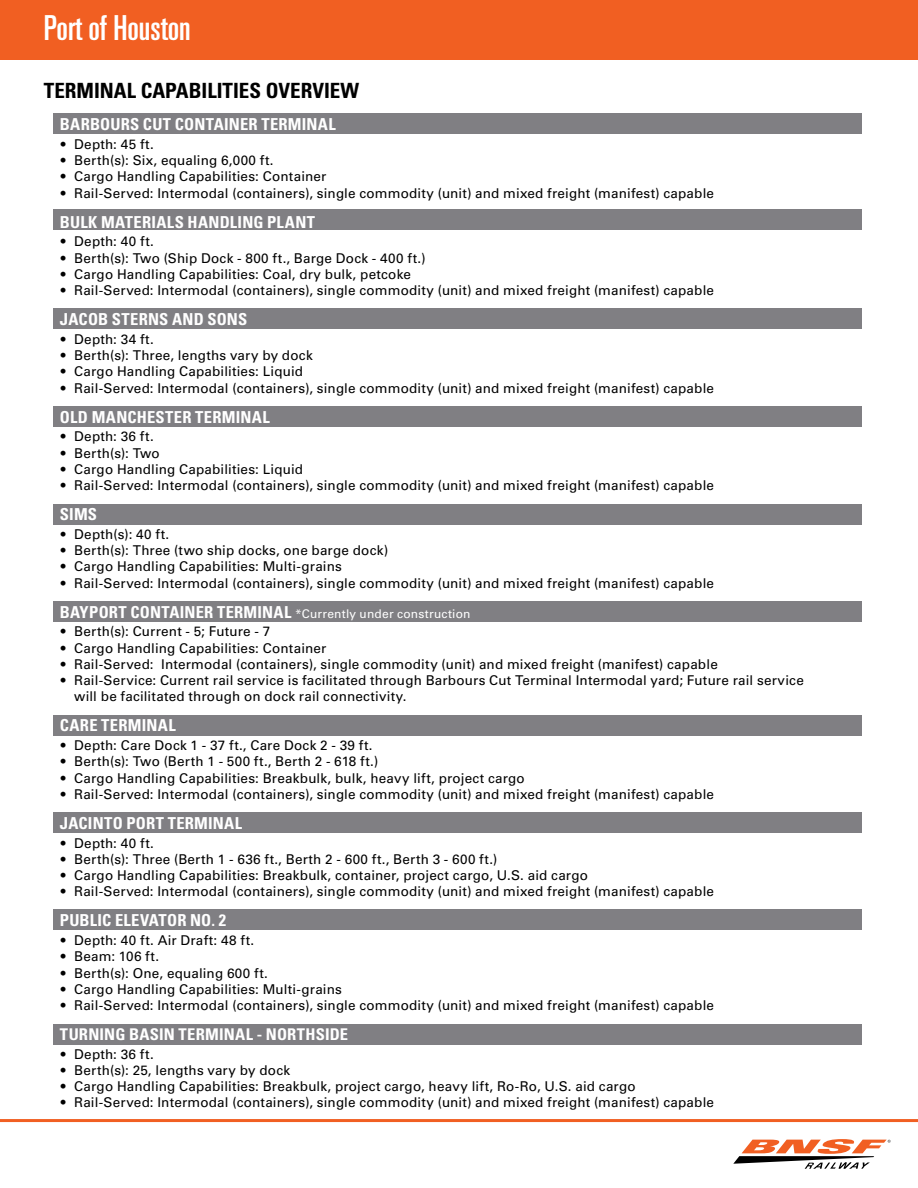
<style>
.page{position:relative;width:918px;height:1188px;background:#fff}
.page>*{position:absolute;margin:0;border:0;box-sizing:border-box;transform-origin:0 0}
.t1{font:ultra-condensed 34.5px "Univers LT Std";color:#fff}
.t2{font:700 condensed 21px "Univers LT Std";color:#000}
.t3{font:700 condensed 16.5px "Univers LT Std";letter-spacing:.015em;color:#fff}
.t4{font:700 condensed 16.2px "Univers LT Std";letter-spacing:.01em;color:#fff}
.t5{font:13.5px/16.2px "Univers LT Std";letter-spacing:.015em;color:#000}
.t6{font:12px "Univers LT Std";letter-spacing:.015em;color:#fff}
.s1{font-weight:700;font-stretch:condensed;font-size:16.5px}
</style>
<div class="page">
<div style="left:0;top:0;width:918px;height:59px;background:#f15f22"></div>
<svg style="left:733px;top:1139px;width:158px;height:30px"></svg>
<hr style="left:0;top:1119px;width:918px;height:3px;background:#f15f22">
<div style="left:53px;top:113px;width:809px;height:21px;background:#807f83"></div>
<div style="left:53px;top:210px;width:809px;height:20px;background:#807f83"></div>
<div style="left:53px;top:309px;width:809px;height:20px;background:#807f83"></div>
<div style="left:53px;top:406px;width:809px;height:21px;background:#807f83"></div>
<div style="left:53px;top:504px;width:809px;height:20px;background:#807f83"></div>
<div style="left:53px;top:602px;width:809px;height:20px;background:#807f83"></div>
<div style="left:53px;top:715px;width:809px;height:20px;background:#807f83"></div>
<div style="left:53px;top:812px;width:809px;height:21px;background:#807f83"></div>
<div style="left:53px;top:909px;width:809px;height:21px;background:#807f83"></div>
<div style="left:53px;top:1024px;width:809px;height:20px;background:#807f83"></div>
<h1 class="t1" style="left:44px;top:8px;width:148px">Port of Houston</h1>
<h2 class="t2" style="left:44px;top:77px;width:317px">TERMINAL CAPABILITIES OVERVIEW</h2>
<p class="t3" style="left:60px;top:114px;width:277px">BARBOURS CUT CONTAINER TERMINAL</p>
<p class="t5" style="left:61px;top:136px;width:95px">• Depth: 45 ft.</p>
<p class="t5" style="left:61px;top:152px;width:214px">• Berth(s): Six, equaling 6,000 ft.</p>
<p class="t5" style="left:61px;top:169px;width:267px">• Cargo Handling Capabilities: Container</p>
<p class="t5" style="left:61px;top:185px;width:655px">• Rail-Served: Intermodal (containers), single commodity (unit) and mixed freight (manifest) capable</p>
<p class="t3" style="left:60px;top:212px;width:257px">BULK MATERIALS HANDLING PLANT</p>
<p class="t5" style="left:61px;top:234px;width:95px">• Depth: 40 ft.</p>
<p class="t5" style="left:61px;top:250px;width:366px">• Berth(s): Two (Ship Dock - 800 ft., Barge Dock - 400 ft.)</p>
<p class="t5" style="left:61px;top:266px;width:352px">• Cargo Handling Capabilities: Coal, dry bulk, petcoke</p>
<p class="t5" style="left:61px;top:282px;width:655px">• Rail-Served: Intermodal (containers), single commodity (unit) and mixed freight (manifest) capable</p>
<p class="t3" style="left:60px;top:309px;width:189px">JACOB STERNS AND SONS</p>
<p class="t5" style="left:61px;top:331px;width:95px">• Depth: 34 ft.</p>
<p class="t5" style="left:61px;top:347px;width:254px">• Berth(s): Three, lengths vary by dock</p>
<p class="t5" style="left:61px;top:364px;width:244px">• Cargo Handling Capabilities: Liquid</p>
<p class="t5" style="left:61px;top:380px;width:655px">• Rail-Served: Intermodal (containers), single commodity (unit) and mixed freight (manifest) capable</p>
<p class="t3" style="left:60px;top:407px;width:211px">OLD MANCHESTER TERMINAL</p>
<p class="t5" style="left:61px;top:429px;width:95px">• Depth: 36 ft.</p>
<p class="t5" style="left:61px;top:445px;width:101px">• Berth(s): Two</p>
<p class="t5" style="left:61px;top:461px;width:244px">• Cargo Handling Capabilities: Liquid</p>
<p class="t5" style="left:61px;top:477px;width:655px">• Rail-Served: Intermodal (containers), single commodity (unit) and mixed freight (manifest) capable</p>
<p class="t3" style="left:60px;top:504px;width:39px">SIMS</p>
<p class="t5" style="left:61px;top:526px;width:110px">• Depth(s): 40 ft.</p>
<p class="t5" style="left:61px;top:542px;width:329px">• Berth(s): Three (two ship docks, one barge dock)</p>
<p class="t5" style="left:61px;top:559px;width:283px">• Cargo Handling Capabilities: Multi-grains</p>
<p class="t5" style="left:61px;top:575px;width:655px">• Rail-Served: Intermodal (containers), single commodity (unit) and mixed freight (manifest) capable</p>
<p class="t6" style="left:60px;top:606px;width:412px"><span class="s1">BAYPORT CONTAINER TERMINAL</span> *Currently under construction</p>
<p class="t5" style="left:61px;top:624px;width:211px">• Berth(s): Current - 5; Future - 7</p>
<p class="t5" style="left:61px;top:640px;width:267px">• Cargo Handling Capabilities: Container</p>
<p class="t5" style="left:61px;top:656px;width:659px">• Rail-Served: Intermodal (containers), single commodity (unit) and mixed freight (manifest) capable</p>
<p class="t5" style="left:74px;top:672px;width:731px;text-indent:-14px">• Rail-Service: Current rail service is facilitated through Barbours Cut Terminal Intermodal yard; Future rail service will be facilitated through on dock rail connectivity.</p>
<p class="t3" style="left:60px;top:715px;width:117px">CARE TERMINAL</p>
<p class="t5" style="left:61px;top:737px;width:313px">• Depth: Care Dock 1 - 37 ft., Care Dock 2 - 39 ft.</p>
<p class="t5" style="left:61px;top:754px;width:319px">• Berth(s): Two (Berth 1 - 500 ft., Berth 2 - 618 ft.)</p>
<p class="t5" style="left:61px;top:770px;width:466px">• Cargo Handling Capabilities: Breakbulk, bulk, heavy lift, project cargo</p>
<p class="t5" style="left:61px;top:786px;width:655px">• Rail-Served: Intermodal (containers), single commodity (unit) and mixed freight (manifest) capable</p>
<p class="t3" style="left:60px;top:813px;width:184px">JACINTO PORT TERMINAL</p>
<p class="t5" style="left:61px;top:835px;width:95px">• Depth: 40 ft.</p>
<p class="t5" style="left:61px;top:851px;width:438px">• Berth(s): Three (Berth 1 - 636 ft., Berth 2 - 600 ft., Berth 3 - 600 ft.)</p>
<p class="t5" style="left:61px;top:867px;width:529px">• Cargo Handling Capabilities: Breakbulk, container, project cargo, U.S. aid cargo</p>
<p class="t5" style="left:61px;top:883px;width:655px">• Rail-Served: Intermodal (containers), single commodity (unit) and mixed freight (manifest) capable</p>
<p class="t3" style="left:60px;top:910px;width:168px">PUBLIC ELEVATOR NO. 2</p>
<p class="t5" style="left:61px;top:932px;width:195px">• Depth: 40 ft. Air Draft: 48 ft.</p>
<p class="t5" style="left:61px;top:949px;width:100px">• Beam: 106 ft.</p>
<p class="t5" style="left:61px;top:965px;width:209px">• Berth(s): One, equaling 600 ft.</p>
<p class="t5" style="left:61px;top:981px;width:283px">• Cargo Handling Capabilities: Multi-grains</p>
<p class="t5" style="left:61px;top:997px;width:655px">• Rail-Served: Intermodal (containers), single commodity (unit) and mixed freight (manifest) capable</p>
<p class="t4" style="left:60px;top:1024px;width:290px">TURNING BASIN TERMINAL - NORTHSIDE</p>
<p class="t5" style="left:61px;top:1046px;width:95px">• Depth: 36 ft.</p>
<p class="t5" style="left:61px;top:1062px;width:231px">• Berth(s): 25, lengths vary by dock</p>
<p class="t5" style="left:61px;top:1078px;width:576px">• Cargo Handling Capabilities: Breakbulk, project cargo, heavy lift, Ro-Ro, U.S. aid cargo</p>
<p class="t5" style="left:61px;top:1095px;width:655px">• Rail-Served: Intermodal (containers), single commodity (unit) and mixed freight (manifest) capable</p>
</div>
